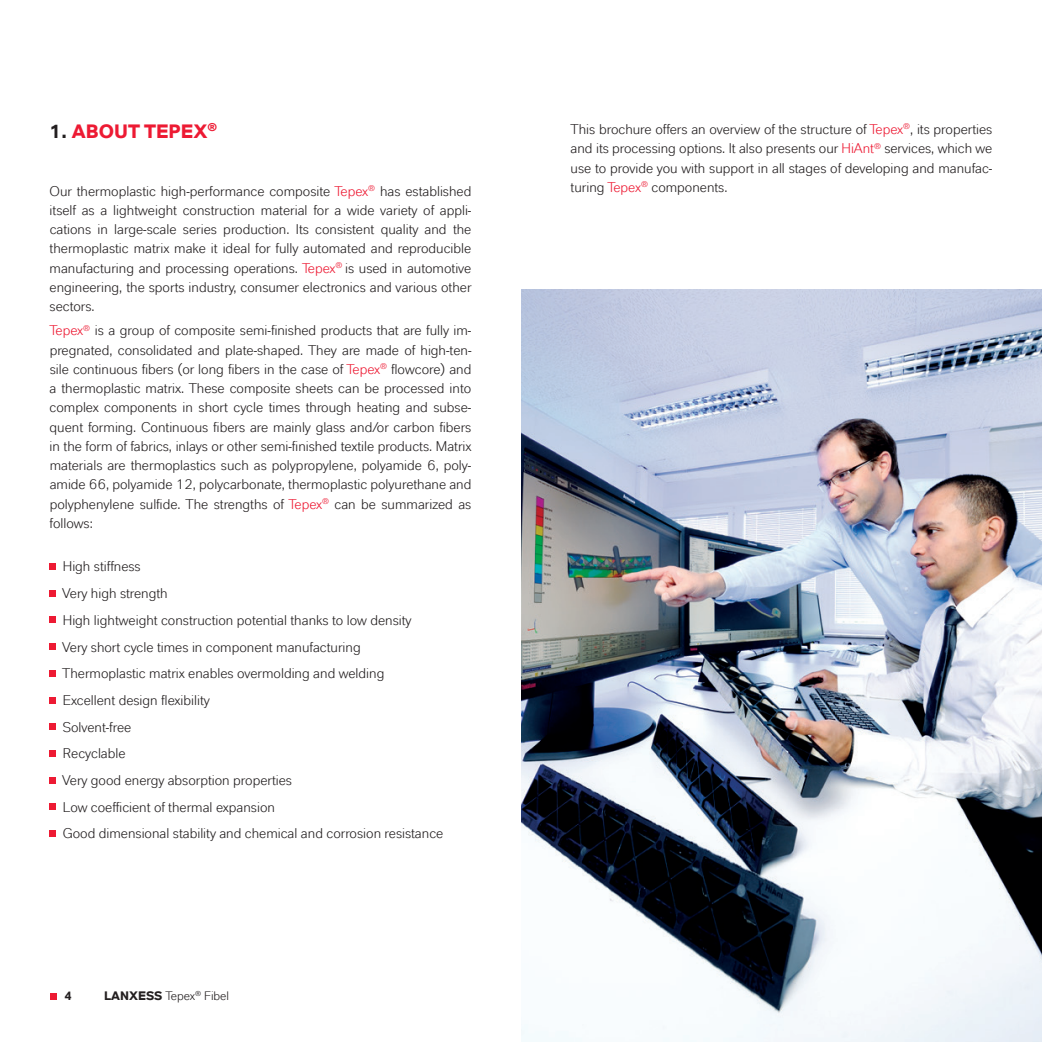
<style>
.page{position:relative;width:1042px;height:1042px;background:#fff}
.page>*{position:absolute;margin:0;border:0;box-sizing:border-box;transform-origin:0 0}
.t1{font:700 19.25px "Lanxess";color:#ed1a33}
.t2{font:14px/19.2px "Lanxess";color:#231f20;text-align:justify}
.t3{font:12.25px "Lanxess";color:#231f20}
.t4{font:700 12.25px "Lanxess";color:#231f20}
.s1{color:#231f20}
.s2{color:#ed1a33}
.s3{font-weight:700}
</style>
<div class="page">
<div style="left:50px;top:993px;width:7px;height:7px;background:#ed1a33"></div>
<div style="left:50px;top:563px;width:6px;height:7px;background:#ed1a33"></div>
<svg style="left:50px;top:590px;width:6px;height:6px"></svg>
<svg style="left:50px;top:617px;width:6px;height:6px"></svg>
<div style="left:50px;top:643px;width:6px;height:7px;background:#ed1a33"></div>
<svg style="left:50px;top:670px;width:6px;height:6px"></svg>
<svg style="left:50px;top:697px;width:6px;height:6px"></svg>
<div style="left:50px;top:723px;width:6px;height:7px;background:#ed1a33"></div>
<svg style="left:50px;top:750px;width:6px;height:6px"></svg>
<svg style="left:50px;top:777px;width:6px;height:6px"></svg>
<svg style="left:50px;top:804px;width:6px;height:6px"></svg>
<svg style="left:50px;top:830px;width:6px;height:6px"></svg>
<img style="left:521px;top:290px;width:521px;height:752px">
<h1 class="t1" style="left:50px;top:120px;width:169px"><span class="s1">1.</span> ABOUT TEPEX<sup>®</sup></h1>
<p class="t2" style="left:50px;top:181px;width:423px">Our thermoplastic high-performance composite <span class="s2">Tepex</span><sup>®</sup> has established itself as a lightweight construction material for a wide variety of appli&shy;cations in large-scale series production. Its consistent quality and the thermoplastic matrix make it ideal for fully automated and reproducible manufacturing and processing operations. <span class="s2">Tepex</span><sup>®</sup> is used in automotive engineering, the sports industry, consumer electronics and various other sectors.</p>
<p class="t2" style="left:50px;top:321px;width:423px"><span class="s2">Tepex</span><sup>®</sup> is a group of composite semi-finished products that are fully im&shy;pregnated, consolidated and plate-shaped. They are made of high-ten&shy;sile continuous fibers (or long fibers in the case of <span class="s2">Tepex</span><sup>®</sup> flowcore) and a thermoplastic matrix. These composite sheets can be processed into complex components in short cycle times through heating and subse&shy;quent forming. Continuous fibers are mainly glass and/or carbon fibers in the form of fabrics, inlays or other semi-finished textile products. Matrix materials are thermoplastics such as polypropylene, polyamide 6, poly&shy;amide 66, polyamide 12, polycarbonate, thermoplastic polyurethane and polyphenylene sulfide. The strengths of <span class="s2">Tepex</span><sup>®</sup> can be summarized as follows:</p>
<p class="t2" style="left:62px;top:553px;width:383px;line-height:26.8px;text-align:left">High stiffness<br>Very high strength<br>High lightweight construction potential thanks to low density<br>Very short cycle times in component manufacturing Thermoplastic matrix enables overmolding and welding<br>Excellent design flexibility<br>Solvent-free<br>Recyclable<br>Very good energy absorption properties<br>Low coefficient of thermal expansion<br>Good dimensional stability and chemical and corrosion resistance</p>
<p class="t4" style="left:64px;top:988px;width:9px">4</p>
<p class="t3" style="left:104px;top:988px;width:126px"><span class="s3">LANXESS</span> Tepex<sup>®</sup> Fibel</p>
<p class="t2" style="left:570px;top:119px;width:423px">This brochure offers an overview of the structure of <span class="s2">Tepex</span><sup>®</sup>, its properties and its processing options. It also presents our <span class="s2">HiAnt</span><sup>®</sup> services, which we use to provide you with support in all stages of developing and manufac&shy;turing <span class="s2">Tepex</span><sup>®</sup> components.</p>
</div>
